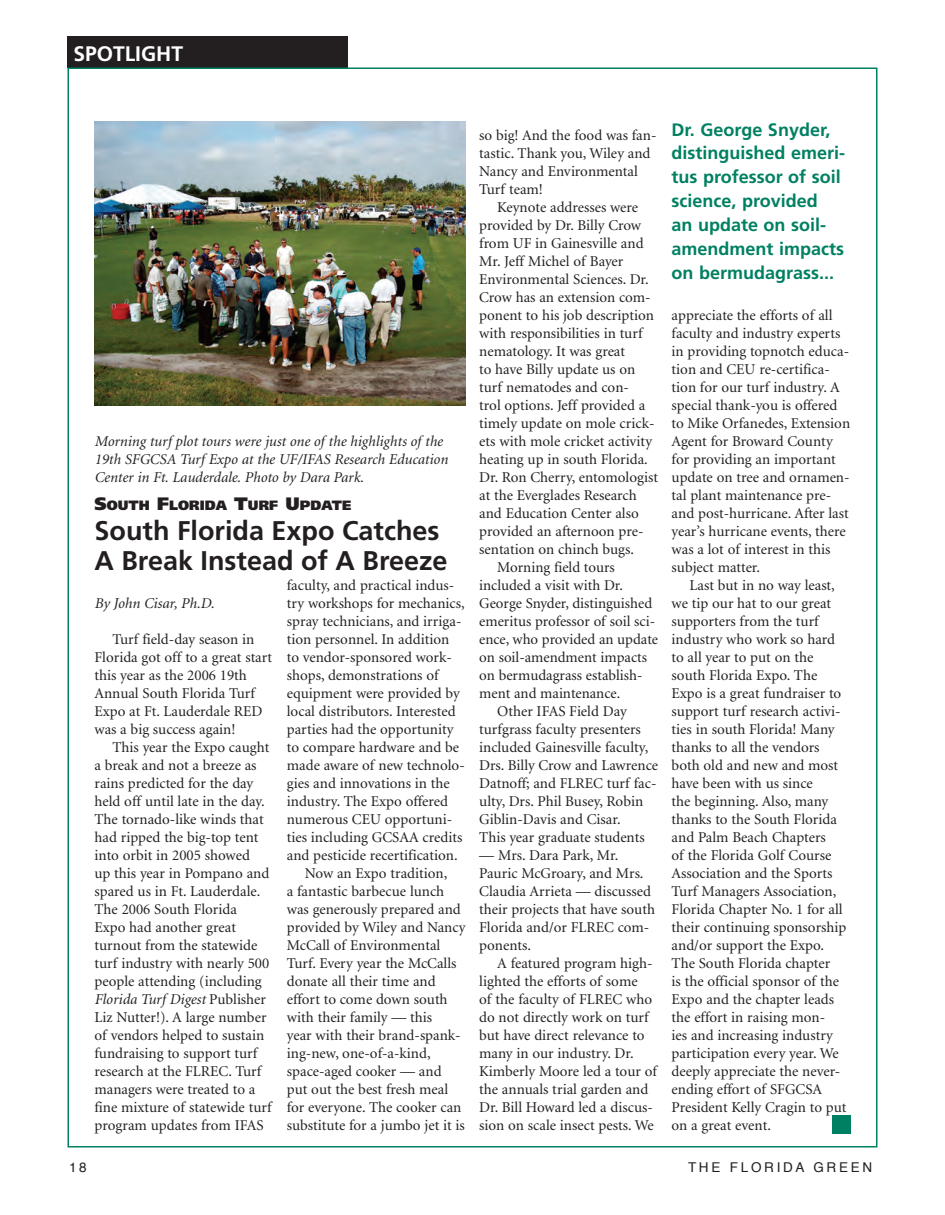
<style>
.page{position:relative;width:945px;height:1215px;background:#fff}
.page>*{position:absolute;margin:0;border:0;box-sizing:border-box;transform-origin:0 0}
.t1{font:700 27px/30px "Frutiger";color:#231f20}
.t2{font:700 21px "Frutiger";color:#fff}
.t3{font:700 18px/24px "Frutiger";color:#008062}
.t4{font:15px/18px "Minion";color:#231f20}
.t5{font:italic 15px/18px "Minion";color:#231f20}
.t6{font:900 13.5px "Frutiger";color:#231f20}
.t7{font:13.5px "Helvetica";letter-spacing:.2em;color:#231f20}
.s1{font-size:18px}
.s2{font-style:italic}
</style>
<div class="page">
<div style="left:68px;top:36px;width:280px;height:31px;background:#231f20"></div>
<img style="left:94px;top:122px;width:372px;height:284px">
<div style="left:832px;top:1116px;width:18px;height:18px;background:#008062"></div>
<h2 class="t2" style="left:73px;top:41px;width:111px">SPOTLIGHT</h2>
<p class="t5" style="left:94px;top:432px;width:355px">Morning turf plot tours were just one of the highlights of the<br>19th SFGCSA Turf Expo at the UF/IFAS Research Education<br>Center in Ft. Lauderdale. Photo by Dara Park.</p>
<p class="t6" style="left:94px;top:497px;width:258px"><span class="s1">S</span>OUTH <span class="s1">F</span>LORIDA <span class="s1">T</span>URF <span class="s1">U</span>PDATE</p>
<h1 class="t1" style="left:94px;top:516px;width:355px">South Florida Expo Catches<br>A Break Instead of A Breeze</h1>
<p class="t5" style="left:94px;top:594px;width:121px">By John Cisar, Ph.D.</p>
<p class="t4" style="left:94px;top:630px;width:179px;text-indent:18px">Turf field-day season in<br>Florida got off to a great start this year as the 2006 19th<br>Annual South Florida Turf<br>Expo at Ft. Lauderdale RED was a big success again!</p>
<p class="t4" style="left:94px;top:738px;width:178px;text-indent:18px">This year the Expo caught a break and not a breeze as rains predicted for the day held off until late in the day.<br>The tornado-like winds that had ripped the big-top tent into orbit in 2005 showed<br>up this year in Pompano and spared us in Ft. Lauderdale.<br>The 2006 South Florida<br>Expo had another great turnout from the statewide turf industry with nearly 500 people attending (including<br><span class="s2">Florida Turf Digest</span> Publisher<br>Liz Nutter!). A large number of vendors helped to sustain fundraising to support turf research at the FLREC. Turf managers were treated to a fine mixture of statewide turf program updates from IFAS</p>
<p class="t4" style="left:287px;top:576px;width:169px">faculty, and practical indus-</p>
<p class="t4" style="left:287px;top:594px;width:179px">try workshops for mechanics,</p>
<p class="t4" style="left:287px;top:612px;width:176px">spray technicians, and irriga-</p>
<p class="t4" style="left:287px;top:630px;width:164px">tion personnel. In addition</p>
<p class="t4" style="left:287px;top:648px;width:167px">to vendor-sponsored work-</p>
<p class="t4" style="left:287px;top:666px;width:153px">shops, demonstrations of</p>
<p class="t4" style="left:287px;top:684px;width:174px">equipment were provided by</p>
<p class="t4" style="left:287px;top:702px;width:170px">local distributors. Interested</p>
<p class="t4" style="left:287px;top:720px;width:168px">parties had the opportunity</p>
<p class="t4" style="left:287px;top:738px;width:174px">to compare hardware and be</p>
<p class="t4" style="left:287px;top:756px;width:180px">made aware of new technolo-</p>
<p class="t4" style="left:287px;top:774px;width:164px">gies and innovations in the</p>
<p class="t4" style="left:287px;top:792px;width:163px">industry. The Expo offered</p>
<p class="t4" style="left:287px;top:810px;width:167px">numerous CEU opportuni-</p>
<p class="t4" style="left:287px;top:828px;width:177px">ties including GCSAA credits</p>
<p class="t4" style="left:287px;top:846px;width:172px">and pesticide recertification.</p>
<p class="t4" style="left:305px;top:864px;width:144px">Now an Expo tradition,</p>
<p class="t4" style="left:287px;top:882px;width:159px">a fantastic barbecue lunch</p>
<p class="t4" style="left:287px;top:900px;width:176px">was generously prepared and</p>
<p class="t4" style="left:287px;top:918px;width:180px">provided by Wiley and Nancy</p>
<p class="t4" style="left:287px;top:936px;width:155px">McCall of Environmental</p>
<p class="t4" style="left:287px;top:954px;width:171px">Turf. Every year the McCalls</p>
<p class="t4" style="left:287px;top:972px;width:150px">donate all their time and</p>
<p class="t4" style="left:287px;top:990px;width:162px">effort to come down south</p>
<p class="t4" style="left:287px;top:1008px;width:147px">with their family — this</p>
<p class="t4" style="left:287px;top:1026px;width:175px">year with their brand-spank-</p>
<p class="t4" style="left:287px;top:1044px;width:145px">ing-new, one-of-a-kind,</p>
<p class="t4" style="left:287px;top:1062px;width:156px">space-aged cooker — and</p>
<p class="t4" style="left:287px;top:1080px;width:163px">put out the best fresh meal</p>
<p class="t4" style="left:287px;top:1098px;width:176px">for everyone. The cooker can</p>
<p class="t4" style="left:287px;top:1116px;width:179px">substitute for a jumbo jet it is</p>
<p class="t4" style="left:479px;top:126px;width:179px">so big! And the food was fan&shy;tastic. Thank you, Wiley and<br>Nancy and Environmental<br>Turf team!</p>
<p class="t4" style="left:497px;top:198px;width:142px">Keynote addresses were</p>
<p class="t4" style="left:479px;top:216px;width:163px">provided by Dr. Billy Crow</p>
<p class="t4" style="left:479px;top:234px;width:166px">from UF in Gainesville and</p>
<p class="t4" style="left:479px;top:252px;width:146px">Mr. Jeff Michel of Bayer</p>
<p class="t4" style="left:479px;top:270px;width:171px">Environmental Sciences. Dr.</p>
<p class="t4" style="left:479px;top:288px;width:173px">Crow has an extension com-</p>
<p class="t4" style="left:479px;top:306px;width:176px">ponent to his job description</p>
<p class="t4" style="left:479px;top:324px;width:165px">with responsibilities in turf</p>
<p class="t4" style="left:479px;top:342px;width:147px">nematology. It was great</p>
<p class="t4" style="left:479px;top:360px;width:157px">to have Billy update us on</p>
<p class="t4" style="left:479px;top:378px;width:151px">turf nematodes and con-</p>
<p class="t4" style="left:479px;top:396px;width:168px">trol options. Jeff provided a</p>
<p class="t4" style="left:479px;top:414px;width:177px">timely update on mole crick-</p>
<p class="t4" style="left:479px;top:432px;width:174px">ets with mole cricket activity</p>
<p class="t4" style="left:479px;top:450px;width:170px">heating up in south Florida.</p>
<p class="t4" style="left:479px;top:468px;width:180px">Dr. Ron Cherry, entomologist</p>
<p class="t4" style="left:479px;top:486px;width:159px">at the Everglades Research</p>
<p class="t4" style="left:479px;top:504px;width:161px">and Education Center also</p>
<p class="t4" style="left:479px;top:522px;width:166px">provided an afternoon pre-</p>
<p class="t4" style="left:479px;top:540px;width:156px">sentation on chinch bugs.</p>
<p class="t4" style="left:497px;top:558px;width:119px">Morning field tours</p>
<p class="t4" style="left:479px;top:576px;width:145px">included a visit with Dr.</p>
<p class="t4" style="left:479px;top:594px;width:174px">George Snyder, distinguished</p>
<p class="t4" style="left:479px;top:612px;width:177px">emeritus professor of soil sci-</p>
<p class="t4" style="left:479px;top:630px;width:180px">ence, who provided an update</p>
<p class="t4" style="left:479px;top:648px;width:169px">on soil-amendment impacts</p>
<p class="t4" style="left:479px;top:666px;width:165px">on bermudagrass establish-</p>
<p class="t4" style="left:479px;top:684px;width:142px">ment and maintenance.</p>
<p class="t4" style="left:497px;top:702px;width:131px">Other IFAS Field Day</p>
<p class="t4" style="left:479px;top:720px;width:163px">turfgrass faculty presenters</p>
<p class="t4" style="left:479px;top:738px;width:171px">included Gainesville faculty,</p>
<p class="t4" style="left:479px;top:756px;width:180px">Drs. Billy Crow and Lawrence</p>
<p class="t4" style="left:479px;top:774px;width:179px">Datnoff; and FLREC turf fac-</p>
<p class="t4" style="left:479px;top:792px;width:165px">ulty, Drs. Phil Busey, Robin</p>
<p class="t4" style="left:479px;top:810px;width:143px">Giblin-Davis and Cisar.</p>
<p class="t4" style="left:479px;top:828px;width:167px">This year graduate students</p>
<p class="t4" style="left:479px;top:846px;width:177px">— Mrs. Dara Park, Mr.<br>Pauric McGroary, and Mrs.<br>Claudia Arrieta — discussed their projects that have south<br>Florida and/or FLREC com&shy;ponents.</p>
<p class="t4" style="left:479px;top:954px;width:179px;text-indent:18px">A featured program high&shy;lighted the efforts of some<br>of the faculty of FLREC who do not directly work on turf but have direct relevance to many in our industry. Dr.<br>Kimberly Moore led a tour of the annuals trial garden and<br>Dr. Bill Howard led a discus&shy;sion on scale insect pests. We</p>
<p class="t3" style="left:672px;top:117px;width:175px">Dr. George Snyder, distinguished emeri&shy;tus professor of soil science, provided<br>an update on soil&shy;amendment impacts on bermudagrass...</p>
<p class="t4" style="left:672px;top:306px;width:180px">appreciate the efforts of all faculty and industry experts in providing topnotch educa&shy;tion and CEU re-certifica&shy;tion for our turf industry. A special thank-you is offered to Mike Orfanedes, Extension<br>Agent for Broward County for providing an important update on tree and ornamen&shy;tal plant maintenance pre&shy;and post-hurricane. After last year’s hurricane events, there was a lot of interest in this subject matter.</p>
<p class="t4" style="left:672px;top:576px;width:176px;text-indent:18px">Last but in no way least, we tip our hat to our great supporters from the turf industry who work so hard to all year to put on the south Florida Expo. The<br>Expo is a great fundraiser to support turf research activi&shy;ties in south Florida! Many thanks to all the vendors both old and new and most have been with us since<br>the beginning. Also, many thanks to the South Florida and Palm Beach Chapters<br>of the Florida Golf Course<br>Association and the Sports<br>Turf Managers Association,<br>Florida Chapter No. 1 for all their continuing sponsorship and/or support the Expo.<br>The South Florida chapter<br>is the official sponsor of the<br>Expo and the chapter leads the effort in raising mon-<br>ies and increasing industry participation every year. We deeply appreciate the never&shy;ending effort of SFGCSA<br>President Kelly Cragin to put on a great event.</p>
<p class="t7" style="left:69px;top:1156px;width:19px">18</p>
<p class="t7" style="left:688px;top:1156px;width:186px">THE FLORIDA GREEN</p>
</div>
